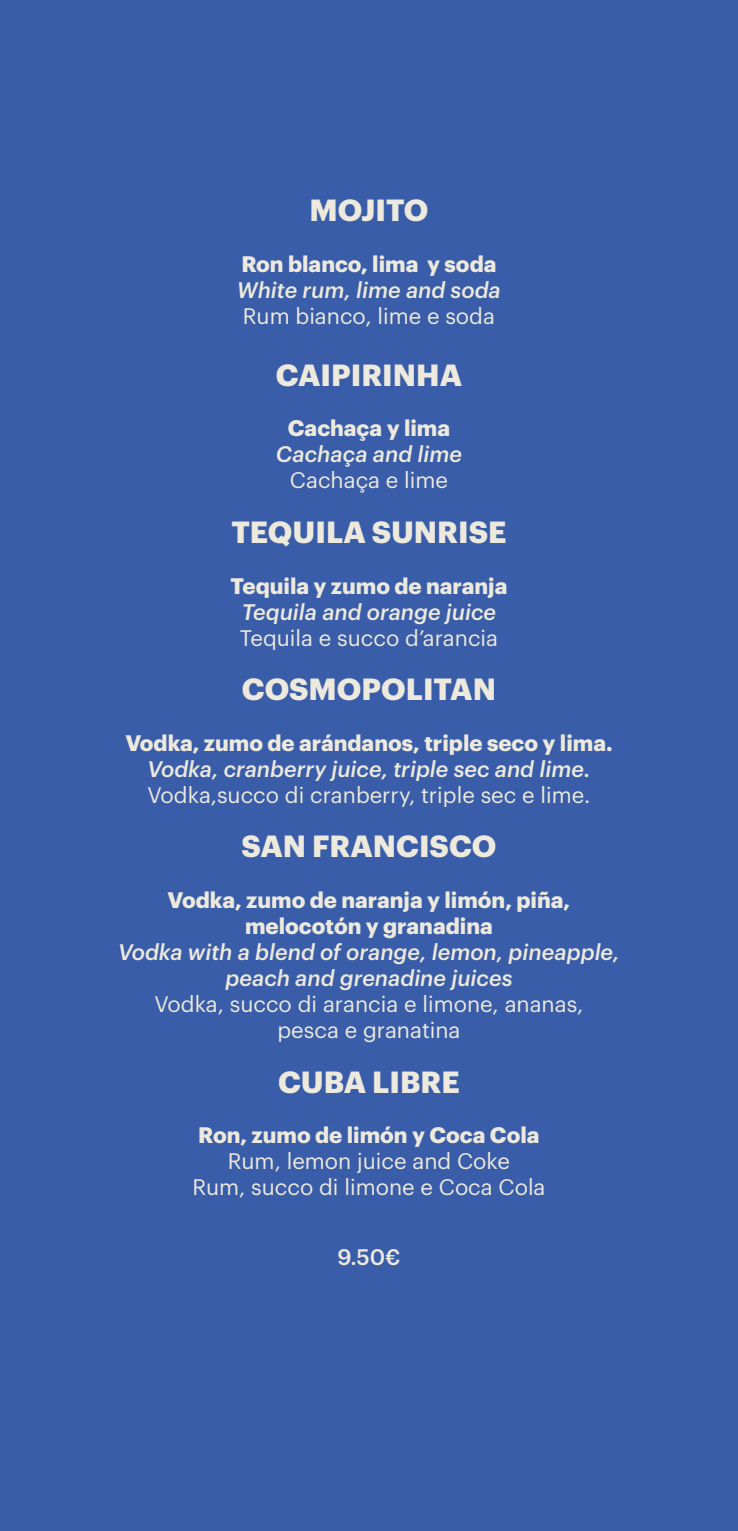
<style>
.page{position:relative;width:738px;height:1531px;background:#fff}
.page>*{position:absolute;margin:0;border:0;box-sizing:border-box;transform-origin:0 0}
.t1{font:700 30px "Graphik";color:#ede9dc}
.t2{font:22px/26px "Graphik";color:#ede9dc;text-align:center}
.t3{font:700 22px/26px "Graphik";color:#ede9dc;text-align:center}
.t4{font:italic 500 22px/26px "Graphik";color:#ede9dc;text-align:center}
.t5{font:500 22px "Graphik";color:#ede9dc}
</style>
<div class="page">
<div style="left:0;top:0;width:737px;height:1531px;background:#395da8"></div>
<h1 class="t1" style="left:309px;top:187px;width:121px">MOJITO</h1>
<p class="t3" style="left:241px;top:249px;width:256px">Ron blanco, lima y soda</p>
<p class="t4" style="left:237px;top:275px;width:265px">White rum, lime and soda</p>
<p class="t2" style="left:243px;top:301px;width:253px">Rum bianco, lime e soda</p>
<h1 class="t1" style="left:275px;top:352px;width:188px">CAIPIRINHA</h1>
<p class="t3" style="left:287px;top:413px;width:164px">Cachaça y lima</p>
<p class="t4" style="left:276px;top:439px;width:187px">Cachaça and lime</p>
<p class="t2" style="left:289px;top:466px;width:160px">Cachaça e lime</p>
<h1 class="t1" style="left:231px;top:509px;width:276px">TEQUILA SUNRISE</h1>
<p class="t3" style="left:230px;top:571px;width:278px">Tequila y zumo de naranja</p>
<p class="t4" style="left:242px;top:597px;width:255px">Tequila and orange juice</p>
<p class="t2" style="left:240px;top:623px;width:259px">Tequila e succo d’arancia</p>
<h1 class="t1" style="left:242px;top:666px;width:255px">COSMOPOLITAN</h1>
<p class="t3" style="left:125px;top:728px;width:488px">Vodka, zumo de arándanos, triple seco y lima.</p>
<p class="t4" style="left:147px;top:754px;width:444px">Vodka, cranberry juice, triple sec and lime.</p>
<p class="t2" style="left:147px;top:780px;width:444px">Vodka,succo di cranberry, triple sec e lime.</p>
<h1 class="t1" style="left:241px;top:823px;width:256px">SAN FRANCISCO</h1>
<p class="t3" style="left:167px;top:885px;width:404px">Vodka, zumo de naranja y limón, piña, melocotón y granadina</p>
<p class="t4" style="left:118px;top:937px;width:502px">Vodka with a blend of orange, lemon, pineapple, peach and grenadine juices</p>
<p class="t2" style="left:154px;top:989px;width:430px">Vodka, succo di arancia e limone, ananas, pesca e granatina</p>
<h1 class="t1" style="left:278px;top:1058px;width:183px">CUBA LIBRE</h1>
<p class="t3" style="left:198px;top:1120px;width:342px">Ron, zumo de limón y Coca Cola</p>
<p class="t2" style="left:192px;top:1146px;width:354px">Rum, lemon juice and Coke<br>Rum, succo di limone e Coca Cola</p>
<p class="t5" style="left:337px;top:1240px;width:64px">9.50€</p>
</div>
